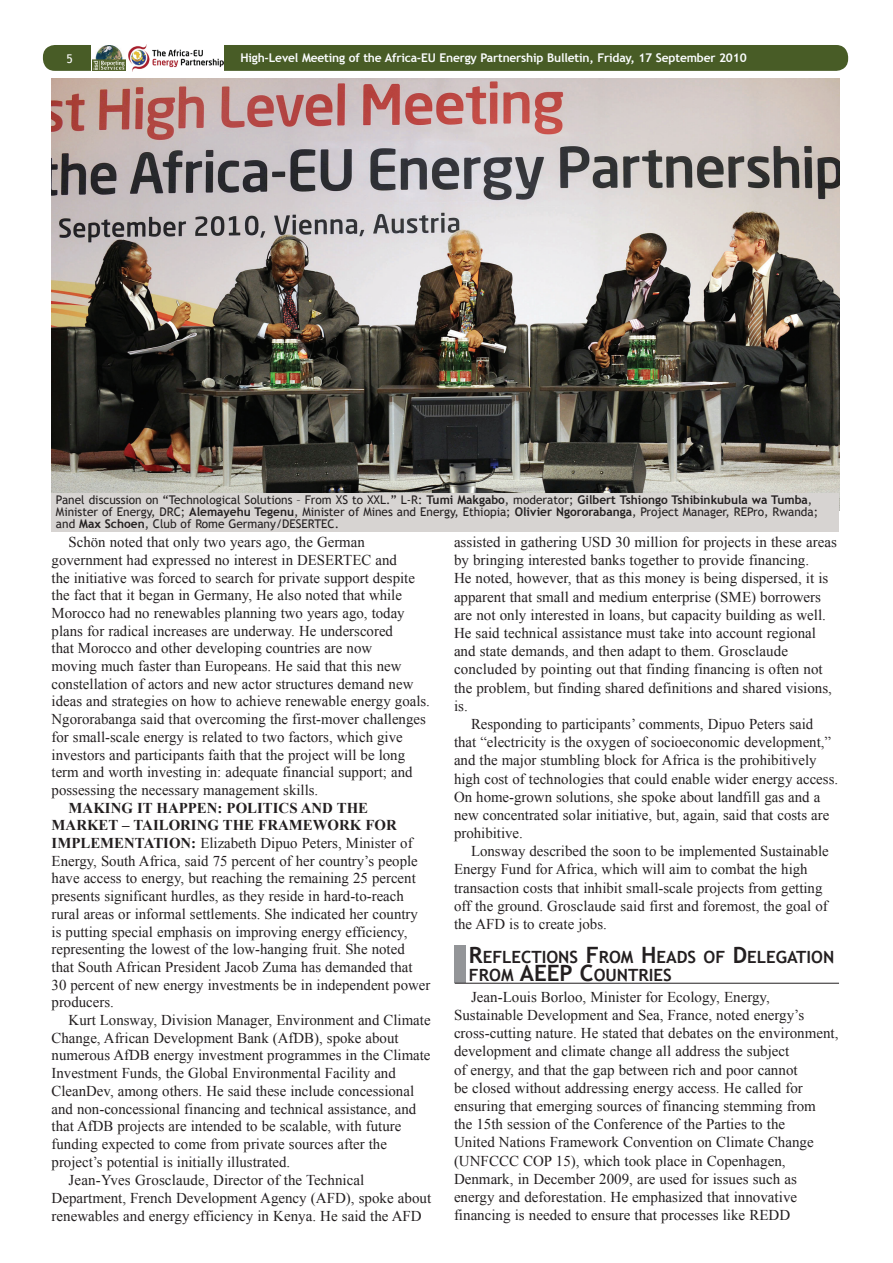
<style>
.page{position:relative;width:893px;height:1263px;background:#fff}
.page>*{position:absolute;margin:0;border:0;box-sizing:border-box;transform-origin:0 0}
.t1{font:700 16.8px/18px "Trebuchet MS";color:#231f20}
.t2{font:15px/17.7px "Times New Roman";color:#231f20}
.t3{font:12px/12px "Trebuchet MS";color:#231f20}
.t4{font:700 12px "Trebuchet MS";letter-spacing:-.015em;color:#fbfdfe}
.t5{font:12px "Trebuchet MS";color:#fff}
.s1{font-weight:700}
.s2{font-size:22.5px}
</style>
<div class="page">
<div style="left:43px;top:45px;width:805px;height:26px;background:#485c26;border-radius:12px"></div>
<div style="left:91px;top:44px;width:38px;height:27px;background:#fff"></div>
<img style="left:92px;top:45px;width:34px;height:26px">
<div style="left:127px;top:45px;width:97px;height:26px;background:#fff"></div>
<img style="left:128px;top:45px;width:95px;height:26px">
<img style="left:52px;top:78px;width:787px;height:415px">
<div style="left:52px;top:493px;width:787px;height:39px;background:#d7d4d2"></div>
<div style="left:455px;top:945px;width:11px;height:38px;background:#939598"></div>
<hr style="left:455px;top:983px;width:384px;height:1px;background:#231f20">
<p class="t5" style="left:67px;top:51px;width:8px">5</p>
<p class="t4" style="left:240px;top:50px;width:508px">High-Level Meeting of the Africa-EU Energy Partnership Bulletin, Friday, 17 September 2010</p>
<p class="t3" style="left:56px;top:494px;width:764px">Panel discussion on “Technological Solutions – From XS to XXL.” L-R: <span class="s1">Tumi Makgabo</span>, moderator; <span class="s1">Gilbert Tshiongo Tshibinkubula wa Tumba</span>,<br>Minister of Energy, DRC; <span class="s1">Alemayehu Tegenu</span>, Minister of Mines and Energy, Ethiopia; <span class="s1">Olivier Ngororabanga</span>, Project Manager, REPro, Rwanda; and <span class="s1">Max Schoen</span>, Club of Rome Germany/DESERTEC.</p>
<p class="t2" style="left:52px;top:533px;width:380px;text-indent:17px">Schön noted that only two years ago, the German government had expressed no interest in DESERTEC and<br>the initiative was forced to search for private support despite the fact that it began in Germany, He also noted that while Morocco had no renewables planning two years ago, today plans for radical increases are underway. He underscored<br>that Morocco and other developing countries are now<br>moving much faster than Europeans. He said that this new constellation of actors and new actor structures demand new ideas and strategies on how to achieve renewable energy goals.<br>Ngororabanga said that overcoming the first-mover challenges for small-scale energy is related to two factors, which give investors and participants faith that the project will be long term and worth investing in: adequate financial support; and possessing the necessary management skills.</p>
<p class="t2" style="left:52px;top:798px;width:380px;text-indent:17px"><span class="s1">MAKING IT HAPPEN: POLITICS AND THE MARKET – TAILORING THE FRAMEWORK FOR IMPLEMENTATION:</span> Elizabeth Dipuo Peters, Minister of Energy, South Africa, said 75 percent of her country’s people have access to energy, but reaching the remaining 25 percent presents significant hurdles, as they reside in hard-to-reach rural areas or informal settlements. She indicated her country is putting special emphasis on improving energy efficiency, representing the lowest of the low-hanging fruit. She noted that South African President Jacob Zuma has demanded that 30 percent of new energy investments be in independent power producers.</p>
<p class="t2" style="left:69px;top:1011px;width:363px">Kurt Lonsway, Division Manager, Environment and Climate</p>
<p class="t2" style="left:52px;top:1029px;width:349px">Change, African Development Bank (AfDB), spoke about</p>
<p class="t2" style="left:52px;top:1046px;width:380px">numerous AfDB energy investment programmes in the Climate</p>
<p class="t2" style="left:52px;top:1064px;width:346px">Investment Funds, the Global Environmental Facility and</p>
<p class="t2" style="left:52px;top:1082px;width:364px">CleanDev, among others. He said these include concessional</p>
<p class="t2" style="left:52px;top:1099px;width:366px">and non-concessional financing and technical assistance, and</p>
<p class="t2" style="left:52px;top:1117px;width:351px">that AfDB projects are intended to be scalable, with future</p>
<p class="t2" style="left:52px;top:1135px;width:337px">funding expected to come from private sources after the</p>
<p class="t2" style="left:52px;top:1152px;width:240px">project’s potential is initially illustrated.</p>
<p class="t2" style="left:69px;top:1170px;width:297px">Jean-Yves Grosclaude, Director of the Technical</p>
<p class="t2" style="left:52px;top:1188px;width:381px">Department, French Development Agency (AFD), spoke about</p>
<p class="t2" style="left:52px;top:1206px;width:372px">renewables and energy efficiency in Kenya. He said the AFD</p>
<p class="t2" style="left:454px;top:533px;width:384px">assisted in gathering USD 30 million for projects in these areas</p>
<p class="t2" style="left:454px;top:551px;width:357px">by bringing interested banks together to provide financing.</p>
<p class="t2" style="left:454px;top:569px;width:376px">He noted, however, that as this money is being dispersed, it is</p>
<p class="t2" style="left:454px;top:588px;width:369px">apparent that small and medium enterprise (SME) borrowers</p>
<p class="t2" style="left:454px;top:606px;width:374px">are not only interested in loans, but capacity building as well.</p>
<p class="t2" style="left:454px;top:624px;width:364px">He said technical assistance must take into account regional</p>
<p class="t2" style="left:454px;top:642px;width:336px">and state demands, and then adapt to them. Grosclaude</p>
<p class="t2" style="left:454px;top:660px;width:370px">concluded by pointing out that finding financing is often not</p>
<p class="t2" style="left:454px;top:678px;width:379px">the problem, but finding shared definitions and shared visions,</p>
<p class="t2" style="left:454px;top:697px;width:15px">is.</p>
<p class="t2" style="left:471px;top:715px;width:344px">Responding to participants’ comments, Dipuo Peters said</p>
<p class="t2" style="left:454px;top:733px;width:379px">that “electricity is the oxygen of socioeconomic development,”</p>
<p class="t2" style="left:454px;top:751px;width:364px">and the major stumbling block for Africa is the prohibitively</p>
<p class="t2" style="left:454px;top:769px;width:386px">high cost of technologies that could enable wider energy access.</p>
<p class="t2" style="left:454px;top:788px;width:368px">On home-grown solutions, she spoke about landfill gas and a</p>
<p class="t2" style="left:454px;top:806px;width:377px">new concentrated solar initiative, but, again, said that costs are</p>
<p class="t2" style="left:454px;top:824px;width:70px">prohibitive.</p>
<p class="t2" style="left:471px;top:842px;width:359px">Lonsway described the soon to be implemented Sustainable</p>
<p class="t2" style="left:454px;top:860px;width:355px">Energy Fund for Africa, which will aim to combat the high</p>
<p class="t2" style="left:454px;top:878px;width:370px">transaction costs that inhibit small-scale projects from getting</p>
<p class="t2" style="left:454px;top:897px;width:375px">off the ground. Grosclaude said first and foremost, the goal of</p>
<p class="t2" style="left:454px;top:915px;width:154px">the AFD is to create jobs.</p>
<p class="t1" style="left:469px;top:947px;width:367px"><span class="s2">R</span>EFLECTIONS <span class="s2">F</span>ROM <span class="s2">H</span> EADS OF <span class="s2">D</span>ELEGATION<br>FROM <span class="s2">AEEP</span></p>
<p class="t1" style="left:580px;top:965px;width:93px"><span class="s2">C</span>OUNTRIES</p>
<p class="t2" style="left:454px;top:987px;width:386px;line-height:18.1px;text-indent:17px">Jean-Louis Borloo, Minister for Ecology, Energy, Sustainable Development and Sea, France, noted energy’s cross-cutting nature. He stated that debates on the environment, development and climate change all address the subject<br>of energy, and that the gap between rich and poor cannot<br>be closed without addressing energy access. He called for ensuring that emerging sources of financing stemming from<br>the 15th session of the Conference of the Parties to the<br>United Nations Framework Convention on Climate Change (UNFCCC COP 15), which took place in Copenhagen, Denmark, in December 2009, are used for issues such as energy and deforestation. He emphasized that innovative financing is needed to ensure that processes like REDD</p>
</div>
